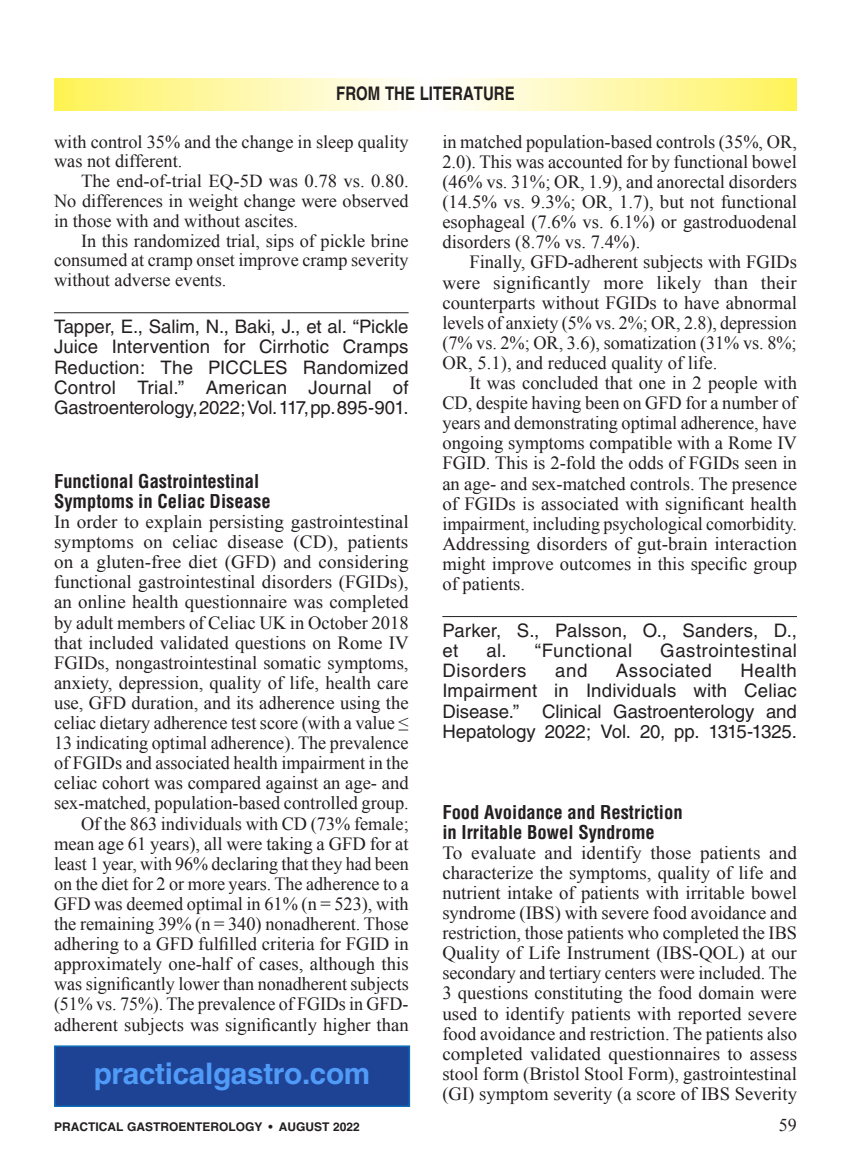
<style>
.page{position:relative;width:851px;height:1161px;background:#fff}
.page>*{position:absolute;margin:0;border:0;box-sizing:border-box;transform-origin:0 0}
.t1{font:700 29.7px "Helvetica";letter-spacing:-.01em;color:#509bf8}
.t2{font:700 18.75px "Helvetica";color:#231f20;scale:.8 1}
.A_Body_Copy{font:18.6px/20.1px "Times New Roman";color:#231f20;text-align:justify}
.A_Body_Copy-1st_P{font:18.6px/20.1px "Times New Roman";color:#231f20;text-align:justify}
.Author_Affiliations{font:18.6px/20.1px "Helvetica";letter-spacing:.005em;color:#231f20;text-align:justify}
.A_Subhead_first_line{font:700 condensed 18.6px/20.1px "Helvetica";color:#231f20}
.Author_Affiliations-2{font:18.6px "Helvetica";letter-spacing:.03em;color:#231f20}
.Author_Affiliations-3{font:18.6px "Helvetica";letter-spacing:.025em;color:#231f20}
.A_Body_Copy-2{font:18.3px/19.8px "Times New Roman";color:#231f20;text-align:justify}
.t3{font:18px "Times New Roman";color:#231f20}
.t4{font:700 12px "Helvetica";color:#231f20}
</style>
<div class="page">
<svg style="left:54px;top:79px;width:742px;height:31px;background:#fff8ac"></svg>
<hr style="left:54px;top:312px;width:354px;height:1px;background:#231f20">
<div style="left:54px;top:1045px;width:356px;height:62px;background:#1e4394;border:2px solid #0d6cb6"></div>
<hr style="left:442px;top:616px;width:354px;height:1px;background:#231f20">
<p class="t2" style="left:336px;top:82px;width:224px">FROM THE LITERATURE</p>
<p class="A_Body_Copy-2" style="left:54px;top:131px;width:356px">with control 35% and the change in sleep quality was not different.</p>
<p class="A_Body_Copy-2" style="left:54px;top:171px;width:356px;text-indent:27px">The end-of-trial EQ-5D was 0.78 vs. 0.80.<br>No differences in weight change were observed in those with and without ascites.</p>
<p class="A_Body_Copy-2" style="left:54px;top:230px;width:356px;text-indent:27px">In this randomized trial, sips of pickle brine consumed at cramp onset improve cramp severity without adverse events.</p>
<p class="Author_Affiliations" style="left:54px;top:317px;width:356px">Tapper, E., Salim, N., Baki, J., et al. “Pickle Juice Intervention for Cirrhotic Cramps Reduction: The PICCLES Randomized Control Trial.” American Journal of Gastroenterology, 2022; Vol. 117, pp. 895-901.</p>
<p class="A_Body_Copy" style="left:442px;top:131px;width:356px">in matched population-based controls (35%, OR, 2.0). This was accounted for by functional bowel (46% vs. 31%; OR, 1.9), and anorectal disorders (14.5% vs. 9.3%; OR, 1.7), but not functional esophageal (7.6% vs. 6.1%) or gastroduodenal disorders (8.7% vs. 7.4%).</p>
<p class="A_Body_Copy" style="left:442px;top:252px;width:356px;text-indent:27px">Finally, GFD-adherent subjects with FGIDs were significantly more likely than their counterparts without FGIDs to have abnormal levels of anxiety (5% vs. 2%; OR, 2.8), depression (7% vs. 2%; OR, 3.6), somatization (31% vs. 8%; OR, 5.1), and reduced quality of life.</p>
<p class="A_Body_Copy" style="left:442px;top:373px;width:356px;text-indent:27px">It was concluded that one in 2 people with CD, despite having been on GFD for a number of years and demonstrating optimal adherence, have ongoing symptoms compatible with a Rome IV FGID. This is 2-fold the odds of FGIDs seen in an age- and sex-matched controls. The presence of FGIDs is associated with significant health impairment, including psychological comorbidity.<br>Addressing disorders of gut-brain interaction might improve outcomes in this specific group of patients.</p>
<p class="Author_Affiliations" style="left:442px;top:621px;width:356px">Parker, S., Palsson, O., Sanders, D., et</p>
<p class="A_Subhead_first_line" style="left:54px;top:471px;width:218px">Functional Gastrointestinal<br>Symptoms in Celiac Disease</p>
<p class="A_Body_Copy-1st_P" style="left:54px;top:512px;width:356px">In order to explain persisting gastrointestinal symptoms on celiac disease (CD), patients on a gluten-free diet (GFD) and considering functional gastrointestinal disorders (FGIDs), an online health questionnaire was completed by adult members of Celiac UK in October 2018 that included validated questions on Rome IV FGIDs, nongastrointestinal somatic symptoms, anxiety, depression, quality of life, health care use, GFD duration, and its adherence using the celiac dietary adherence test score (with a value ≤ 13 indicating optimal adherence). The prevalence of FGIDs and associated health impairment in the celiac cohort was compared against an age- and sex-matched, population-based controlled group.</p>
<p class="A_Body_Copy" style="left:54px;top:813px;width:356px;text-indent:27px">Of the 863 individuals with CD (73% female; mean age 61 years), all were taking a GFD for at least 1 year, with 96% declaring that they had been on the diet for 2 or more years. The adherence to a GFD was deemed optimal in 61% (n = 523), with the remaining 39% (n = 340) nonadherent. Those adhering to a GFD fulfilled criteria for FGID in approximately one-half of cases, although this was significantly lower than nonadherent subjects (51% vs. 75%). The prevalence of FGIDs in GFD&shy;adherent subjects was significantly higher than</p>
<p class="t1" style="left:94px;top:1056px;width:278px">practicalgastro.com</p>
<p class="Author_Affiliations-2" style="left:486px;top:640px;width:147px">al. “Functional</p>
<p class="Author_Affiliations-3" style="left:660px;top:640px;width:138px">Gastrointestinal</p>
<p class="Author_Affiliations-2" style="left:442px;top:660px;width:86px">Disorders</p>
<p class="Author_Affiliations" style="left:555px;top:661px;width:34px">and</p>
<p class="Author_Affiliations-2" style="left:616px;top:660px;width:97px">Associated</p>
<p class="Author_Affiliations" style="left:442px;top:661px;width:356px;text-indent:298px">Health Impairment in Individuals with Celiac Disease.” Clinical Gastroenterology and Hepatology 2022; Vol. 20, pp. 1315-1325.</p>
<p class="A_Subhead_first_line" style="left:442px;top:802px;width:242px">Food Avoidance and Restriction in Irritable Bowel Syndrome</p>
<p class="A_Body_Copy-1st_P" style="left:442px;top:842px;width:356px">To evaluate and identify those patients and characterize the symptoms, quality of life and nutrient intake of patients with irritable bowel syndrome (IBS) with severe food avoidance and restriction, those patients who completed the IBS Quality of Life Instrument (IBS-QOL) at our secondary and tertiary centers were included. The 3 questions constituting the food domain were used to identify patients with reported severe food avoidance and restriction. The patients also completed validated questionnaires to assess stool form (Bristol Stool Form), gastrointestinal (GI) symptom severity (a score of IBS Severity</p>
<p class="t4" style="left:54px;top:1119px;width:307px">PRACTICAL GASTROENTEROLOGY • AUGUST 2022</p>
<p class="t3" style="left:778px;top:1113px;width:19px">59</p>
</div>
